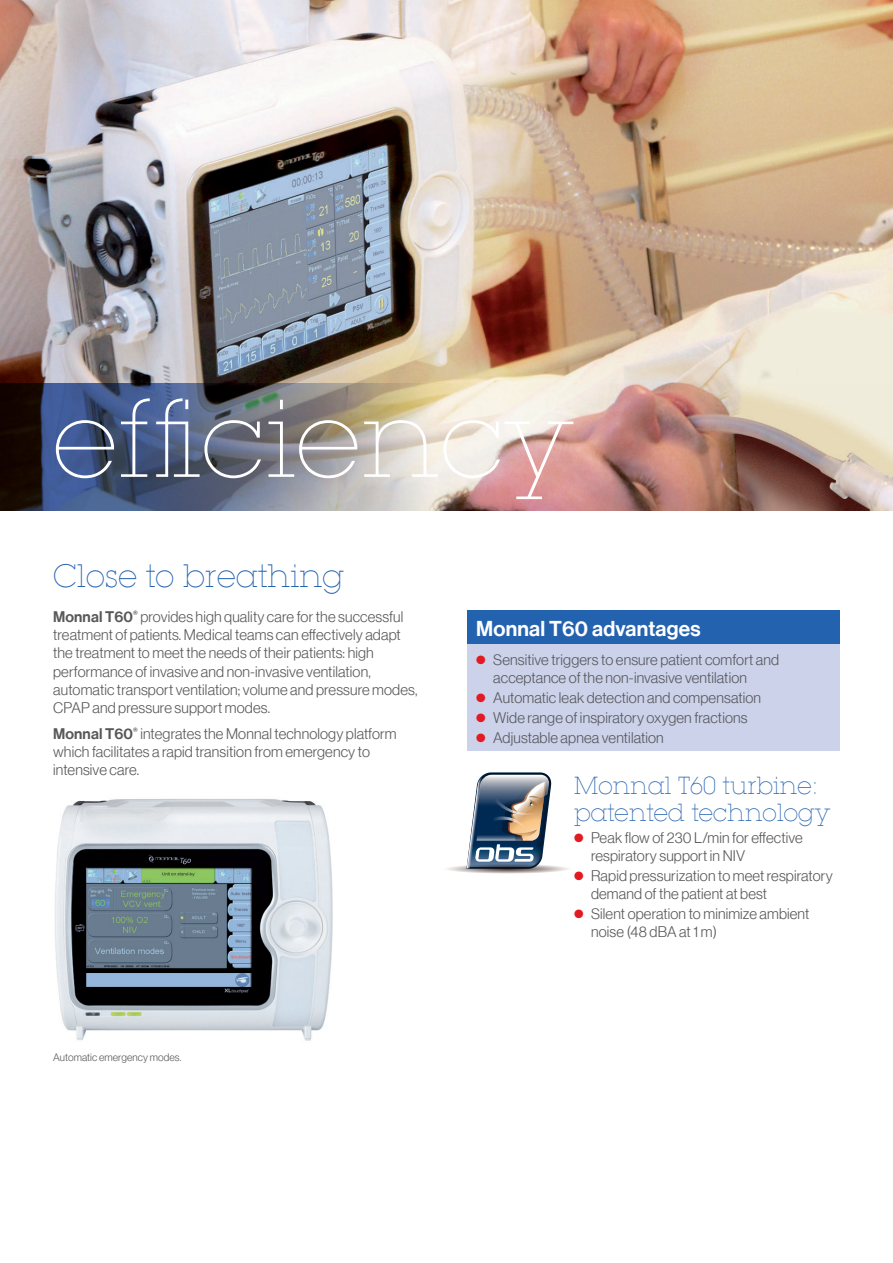
<style>
.page{position:relative;width:893px;height:1263px;background:#fff}
.page>*{position:absolute;margin:0;border:0;box-sizing:border-box;transform-origin:0 0}
.t1{font:200 108px "Lubalin Graph Std";letter-spacing:.01em;color:#fff}
.t2{font:200 31.5px "Lubalin Graph Std";letter-spacing:.01em;color:#2362af}
.t3{font:200 24px/27px "Lubalin Graph Std";letter-spacing:.01em;color:#2362af}
.t4{font:21px "N Haas Grotesk DS Pro 65 Md";letter-spacing:.01em;color:#fff}
.t5{font:15px/18px "N Haas Grotesk DS Pro 45 Lt";letter-spacing:.01em;color:#57585a}
.t6{font:10.5px "N Haas Grotesk DS Pro 45 Lt";letter-spacing:.01em;color:#57585a}
.s1{font-family:"N Haas Grotesk DS Pro 65 Md"}
.s2{color:#e21a21}
</style>
<div class="page">
<img style="left:55px;top:799px;width:278px;height:242px">
<svg style="left:447px;top:772px;width:121px;height:102px"></svg>
<img style="left:0;top:0;width:893px;height:383px">
<img style="left:0;top:383px;width:893px;height:127px">
<div style="left:468px;top:610px;width:372px;height:34px;background:#2362af"></div>
<div style="left:468px;top:644px;width:372px;height:107px;background:#cbd2ea"></div>
<p class="t1" style="left:53px;top:378px;width:521px">efficiency</p>
<p class="t2" style="left:53px;top:558px;width:293px">Close to breathing</p>
<p class="t5" style="left:53px;top:607px;width:366px"><span class="s1">Monnal T60</span><sup>®</sup> provides high quality care for the successful treatment of patients. Medical teams can effectively adapt the treatment to meet the needs of their patients: high performance of invasive and non-invasive ventilation, automatic transport ventilation; volume and pressure modes, CPAP and pressure support modes.</p>
<p class="t5" style="left:53px;top:724px;width:345px"><span class="s1">Monnal T60</span><sup>®</sup> integrates the Monnal technology platform which facilitates a rapid transition from emergency to intensive care.</p>
<p class="t6" style="left:53px;top:1050px;width:130px">Automatic emergency modes.</p>
<p class="t4" style="left:476px;top:613px;width:226px">Monnal T60 advantages</p>
<p class="t5" style="left:493px;top:649px;width:287px;text-indent:-17px"><span class="s2">●</span> Sensitive triggers to ensure patient comfort and acceptance of the non-invasive ventilation</p>
<p class="t5" style="left:476px;top:687px;width:286px"><span class="s2">●</span> Automatic leak detection and compensation</p>
<p class="t5" style="left:476px;top:707px;width:273px"><span class="s2">●</span> Wide range of inspiratory oxygen fractions</p>
<p class="t5" style="left:476px;top:728px;width:189px"><span class="s2">●</span> Adjustable apnea ventilation</p>
<p class="t3" style="left:574px;top:772px;width:258px">Monnal T60 turbine: patented technology</p>
<p class="t5" style="left:591px;top:828px;width:213px;text-indent:-17px"><span class="s2">●</span> Peak flow of 230 L/min for effective respiratory support in NIV</p>
<p class="t5" style="left:591px;top:866px;width:243px;text-indent:-17px"><span class="s2">●</span> Rapid pressurization to meet respiratory demand of the patient at best</p>
<p class="t5" style="left:591px;top:904px;width:220px;text-indent:-17px"><span class="s2">●</span> Silent operation to minimize ambient noise (48 dBA at 1 m)</p>
</div>
